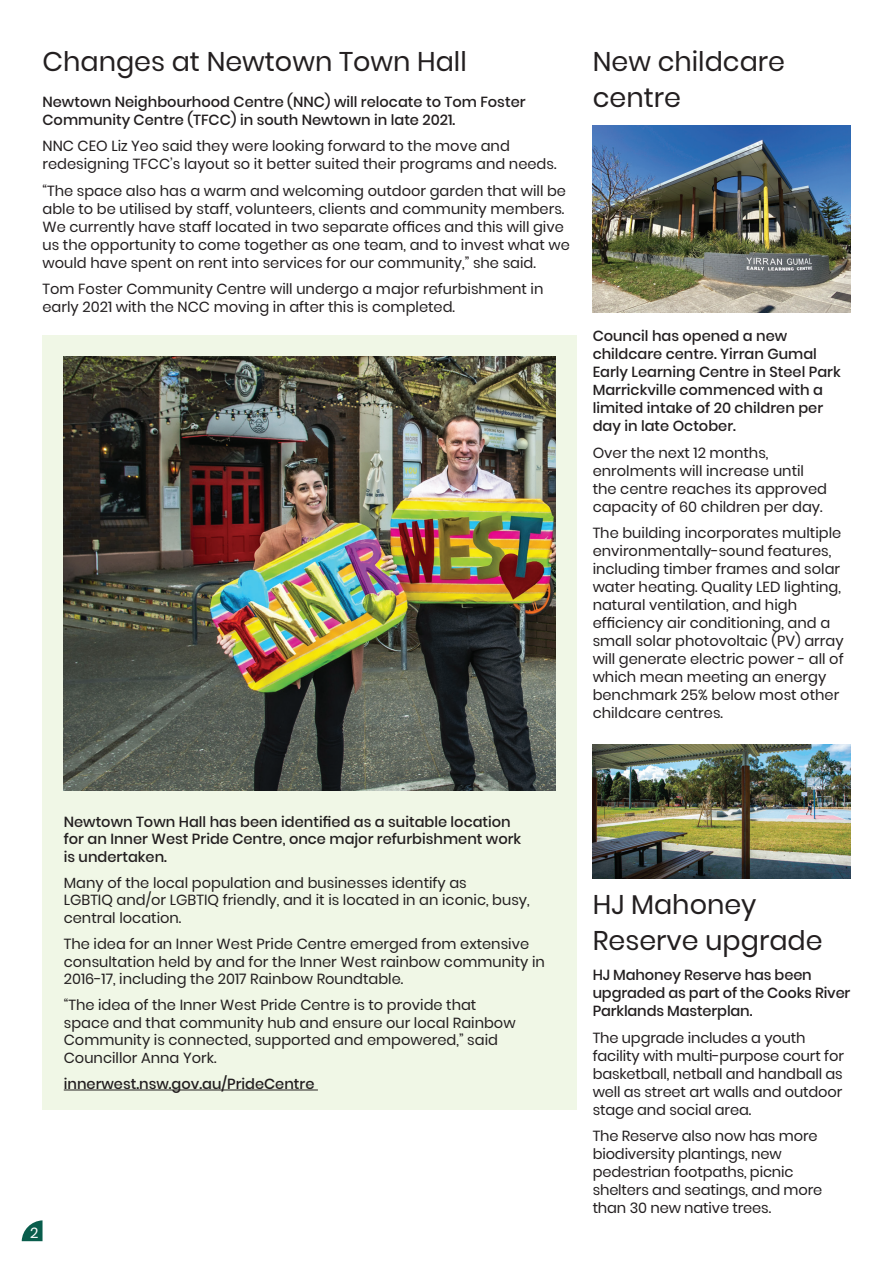
<style>
.page{position:relative;width:893px;height:1263px;background:#fff}
.page>*{position:absolute;margin:0;border:0;box-sizing:border-box;transform-origin:0 0}
.t1{font:27px/36px "Poppins";color:#231f20}
.t2{font:14.7px/18px "Poppins";color:#231f20}
.t3{font:500 14.7px/18px "Poppins";color:#231f20}
.t4{font:14.7px "Poppins";color:#fff}
</style>
<div class="page">
<svg style="left:22px;top:1220px;width:21px;height:21px"></svg>
<div style="left:43px;top:335px;width:534px;height:775px;background:#f0f7e6"></div>
<img style="left:64px;top:356px;width:491px;height:434px">
<hr style="left:64px;top:1089px;width:254px;height:1px;background:#231f20">
<img style="left:592px;top:126px;width:258px;height:186px">
<img style="left:593px;top:744px;width:257px;height:134px">
<p class="t1" style="left:43px;top:44px;width:426px">Changes at Newtown Town Hall</p>
<p class="t3" style="left:43px;top:93px;width:485px">Newtown Neighbourhood Centre (NNC) will relocate to Tom Foster<br>Community Centre (TFCC) in south Newtown in late 2021.</p>
<p class="t2" style="left:43px;top:137px;width:515px">NNC CEO Liz Yeo said they were looking forward to the move and redesigning TFCC’s layout so it better suited their programs and needs.</p>
<p class="t2" style="left:43px;top:182px;width:529px">“The space also has a warm and welcoming outdoor garden that will be able to be utilised by staff, volunteers, clients and community members.<br>We currently have staff located in two separate offices and this will give us the opportunity to come together as one team, and to invest what we would have spent on rent into services for our community,” she said.</p>
<p class="t2" style="left:43px;top:280px;width:502px">Tom Foster Community Centre will undergo a major refurbishment in early 2021 with the NCC moving in after this is completed.</p>
<p class="t1" style="left:593px;top:44px;width:194px">New childcare centre</p>
<p class="t3" style="left:593px;top:327px;width:250px">Council has opened a new childcare centre. Yirran Gumal<br>Early Learning Centre in Steel Park<br>Marrickville commenced with a limited intake of 20 children per day in late October.</p>
<p class="t2" style="left:593px;top:444px;width:236px">Over the next 12 months, enrolments will increase until the centre reaches its approved capacity of 60 children per day.</p>
<p class="t2" style="left:593px;top:524px;width:252px">The building incorporates multiple environmentally-sound features, including timber frames and solar water heating. Quality LED lighting, natural ventilation, and high efficiency air conditioning, and a small solar photovoltaic (PV) array will generate electric power - all of which mean meeting an energy benchmark 25% below most other childcare centres.</p>
<p class="t3" style="left:64px;top:813px;width:459px;line-height:17.5px">Newtown Town Hall has been identified as a suitable location for an Inner West Pride Centre, once major refurbishment work is undertaken.</p>
<p class="t2" style="left:64px;top:874px;width:467px;line-height:17.5px">Many of the local population and businesses identify as<br>LGBTIQ and/or LGBTIQ friendly, and it is located in an iconic, busy, central location.</p>
<p class="t2" style="left:64px;top:935px;width:483px;line-height:17.5px">The idea for an Inner West Pride Centre emerged from extensive consultation held by and for the Inner West rainbow community in<br>2016-17, including the 2017 Rainbow Roundtable.</p>
<p class="t2" style="left:64px;top:996px;width:453px;line-height:17.5px">“The idea of the Inner West Pride Centre is to provide that space and that community hub and ensure our local Rainbow Community is connected, supported and empowered,” said Councillor Anna York.</p>
<p class="t3" style="left:64px;top:1075px;width:252px">innerwest.nsw.gov.au/PrideCentre</p>
<p class="t4" style="left:30px;top:1224px;width:10px">2</p>
<p class="t1" style="left:593px;top:887px;width:231px">HJ Mahoney<br>Reserve upgrade</p>
<p class="t3" style="left:593px;top:966px;width:259px">HJ Mahoney Reserve has been upgraded as part of the Cooks River<br>Parklands Masterplan.</p>
<p class="t2" style="left:593px;top:1028px;width:253px">The upgrade includes a youth facility with multi-purpose court for basketball, netball and handball as well as street art walls and outdoor stage and social area.</p>
<p class="t2" style="left:593px;top:1127px;width:231px">The Reserve also now has more biodiversity plantings, new pedestrian footpaths, picnic shelters and seatings, and more than 30 new native trees.</p>
</div>
